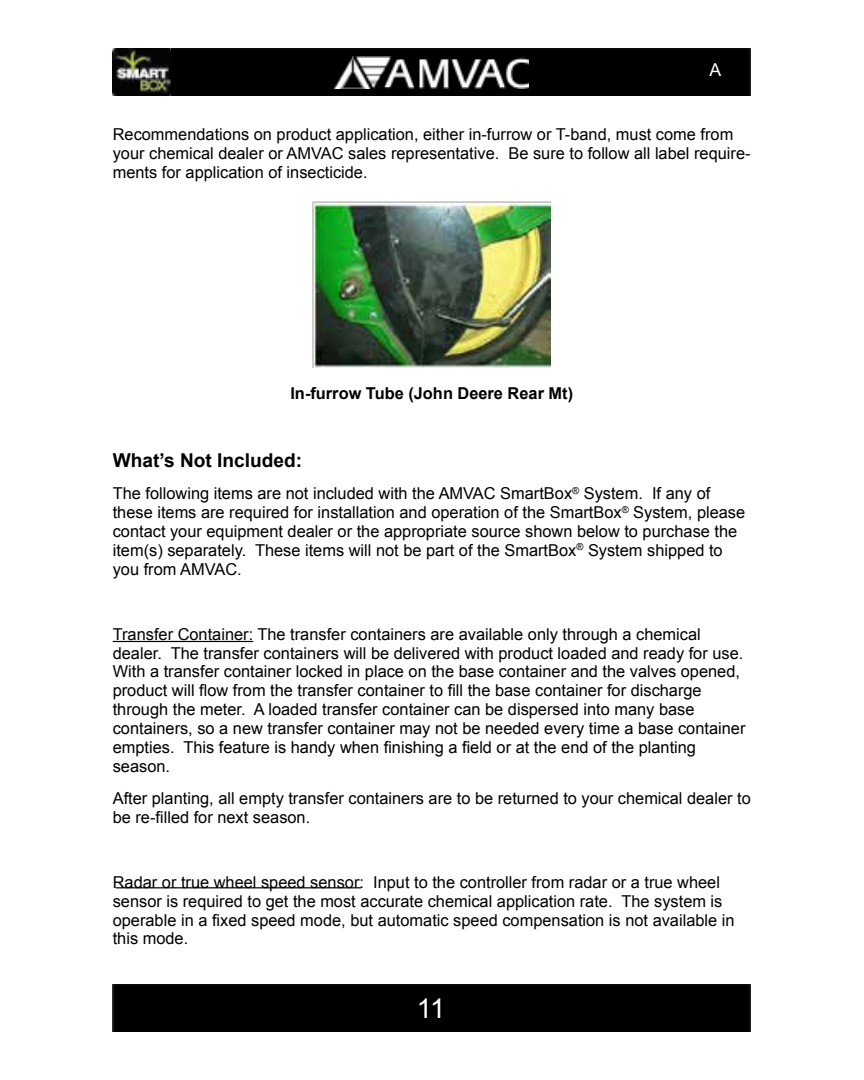
<style>
.page{position:relative;width:864px;height:1080px;background:#fff}
.page>*{position:absolute;margin:0;border:0;box-sizing:border-box;transform-origin:0 0}
.t1{font:27.3px "Arial";color:#fff}
.t2{font:700 19.05px "Arial";color:#000}
.t3{font:17.7px "Arial";color:#fff}
.t4{font:16.35px/18.9px "Arial";color:#000}
.t5{font:700 16.35px "Arial";color:#000}
</style>
<div class="page">
<div style="left:113px;top:984px;width:638px;height:48px;background:#000"></div>
<div style="left:171px;top:49px;width:580px;height:47px;background:#000"></div>
<img style="left:113px;top:49px;width:58px;height:47px">
<img style="left:335px;top:57px;width:194px;height:31px">
<hr style="left:113px;top:641px;width:140px;height:1px;background:#000">
<hr style="left:116px;top:887px;width:245px;height:1px;background:#000">
<img style="left:312px;top:202px;width:238px;height:165px">
<p class="t3" style="left:710px;top:58px;width:13px">A</p>
<p class="t4" style="left:113px;top:125px;width:639px">Recommendations on product application, either in-furrow or T-band, must come from your chemical dealer or AMVAC sales representative. Be sure to follow all label require&shy;ments for application of insecticide.</p>
<p class="t5" style="left:290px;top:382px;width:284px">In-furrow Tube (John Deere Rear Mt)</p>
<p class="t2" style="left:113px;top:448px;width:191px">What’s Not Included:</p>
<p class="t4" style="left:113px;top:484px;width:634px">The following items are not included with the AMVAC SmartBox<sup>®</sup> System. If any of these items are required for installation and operation of the SmartBox<sup>®</sup> System, please contact your equipment dealer or the appropriate source shown below to purchase the item(s) separately. These items will not be part of the SmartBox<sup>®</sup> System shipped to you from AMVAC.</p>
<p class="t4" style="left:113px;top:625px;width:634px">Transfer Container: The transfer containers are available only through a chemical dealer. The transfer containers will be delivered with product loaded and ready for use.<br>With a transfer container locked in place on the base container and the valves opened, product will flow from the transfer container to fill the base container for discharge through the meter. A loaded transfer container can be dispersed into many base containers, so a new transfer container may not be needed every time a base container empties. This feature is handy when finishing a field or at the end of the planting season.</p>
<p class="t4" style="left:113px;top:789px;width:640px">After planting, all empty transfer containers are to be returned to your chemical dealer to be re-filled for next season.</p>
<p class="t4" style="left:113px;top:873px;width:623px">Radar or true wheel speed sensor: Input to the controller from radar or a true wheel sensor is required to get the most accurate chemical application rate. The system is operable in a fixed speed mode, but automatic speed compensation is not available in this mode.</p>
<h1 class="t1" style="left:417px;top:991px;width:30px">11</h1>
</div>
